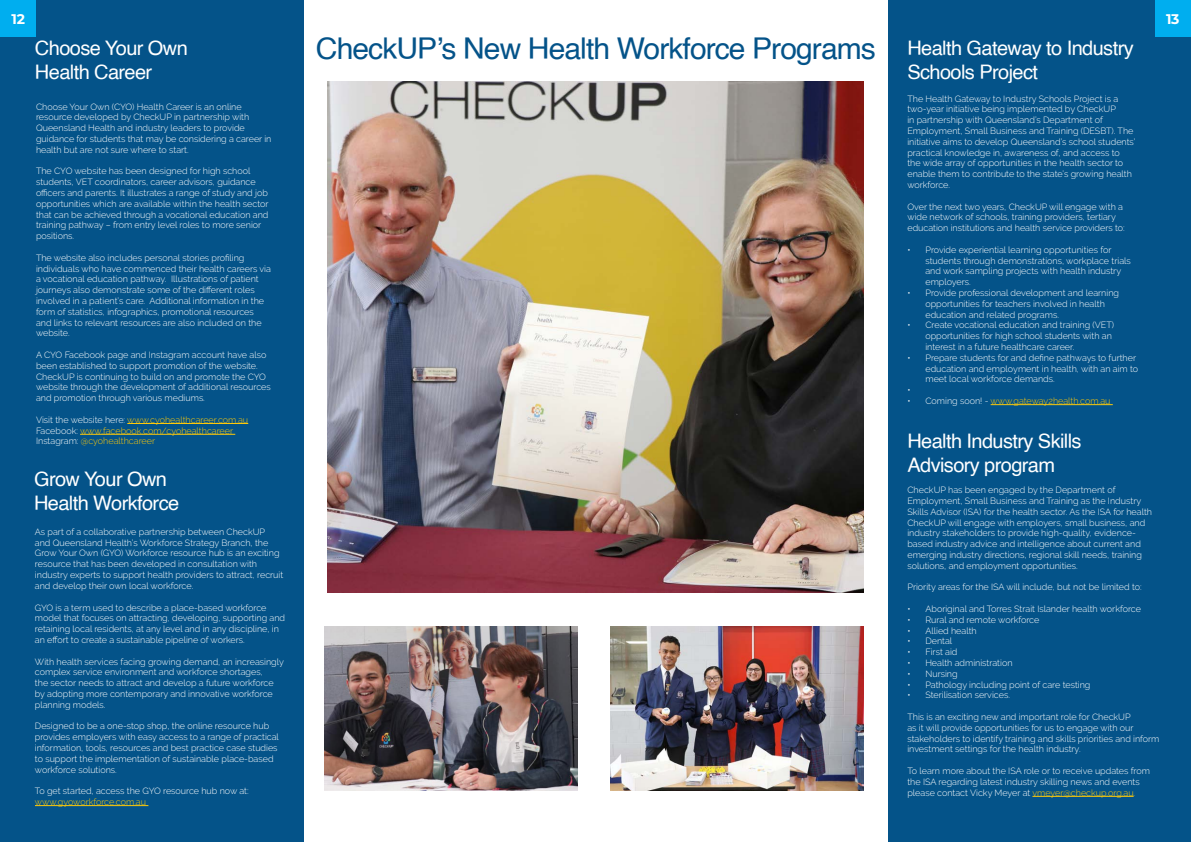
<style>
.page{position:relative;width:1191px;height:842px;background:#fff}
.page>*{position:absolute;margin:0;border:0;box-sizing:border-box;transform-origin:0 0}
.Titles_Green{font:30px "Helvetica";letter-spacing:-.03em;color:#045389}
.Titles_Green-2{font:20px/24px "Helvetica";letter-spacing:-.03em;color:#fff}
.t1{font:700 14px "Montserrat";color:#fff}
.Paragraph_White{font:300 9px/10.8px "Raleway";color:#fff}
.Paragraph_White-2{font:300 9px "Raleway";color:#feca0a}
.s1{color:#fff}
.s2{color:#feca0a}
</style>
<div class="page">
<div style="left:0;top:0;width:303px;height:842px;background:#045389"></div>
<hr style="left:35px;top:805px;width:113px;height:1px;background:#feca0a">
<hr style="left:127px;top:423px;width:121px;height:1px;background:#feca0a">
<hr style="left:80px;top:434px;width:155px;height:1px;background:#feca0a">
<img style="left:327px;top:81px;width:536px;height:512px">
<div style="left:888px;top:0;width:303px;height:842px;background:#045389"></div>
<img style="left:610px;top:626px;width:253px;height:164px">
<hr style="left:990px;top:404px;width:122px;height:1px;background:#feca0a">
<hr style="left:1032px;top:796px;width:101px;height:1px;background:#feca0a">
<img style="left:325px;top:626px;width:252px;height:164px">
<div style="left:0;top:0;width:36px;height:37px;background:#00aeef"></div>
<div style="left:1155px;top:0;width:36px;height:37px;background:#00aeef"></div>
<h3 class="t1" style="left:12px;top:9px;width:15px">12</h3>
<h3 class="t1" style="left:1166px;top:9px;width:15px">13</h3>
<p class="Titles_Green-2" style="left:35px;top:37px;width:154px">Choose Your Own<br>Health Career</p>
<p class="Paragraph_White" style="left:36px;top:101px;width:237px">Choose Your Own (CYO) Health Career is an online resource developed by CheckUP in partnership with Queensland Health and industry leaders to provide guidance for students that may be considering a career in health but are not sure where to start.</p>
<p class="Paragraph_White" style="left:36px;top:166px;width:234px">The CYO website has been designed for high school students, VET coordinators, career advisors, guidance officers and parents. It illustrates a range of study and job opportunities which are available within the health sector that can be achieved through a vocational education and training pathway – from entry level roles to more senior positions.</p>
<p class="Paragraph_White" style="left:36px;top:252px;width:236px">The website also includes personal stories profiling individuals who have commenced their health careers via a vocational education pathway. Illustrations of patient journeys also demonstrate some of the different roles involved in a patient’s care. Additional information in the form of statistics, infographics, promotional resources and links to relevant resources are also included on the website.</p>
<p class="Paragraph_White" style="left:36px;top:349px;width:236px">A CYO Facebook page and Instagram account have also been established to support promotion of the website.<br>CheckUP is continuing to build on and promote the CYO website through the development of additional resources and promotion through various mediums.</p>
<p class="Paragraph_White-2" style="left:36px;top:414px;width:214px"><span class="s1">Visit the website here:</span> www.cyohealthcareer.com.au</p>
<p class="Paragraph_White-2" style="left:36px;top:425px;width:199px"><span class="s1">Facebook:</span> www.facebook.com/cyohealthcareer</p>
<p class="Paragraph_White-2" style="left:36px;top:436px;width:121px"><span class="s1">Instagram:</span> @cyohealthcareer</p>
<p class="Titles_Green-2" style="left:34px;top:467px;width:147px">Grow Your Own<br>Health Workforce</p>
<p class="Paragraph_White" style="left:35px;top:526px;width:250px">As part of a collaborative partnership between CheckUP<br>and Queensland Health’s Workforce Strategy Branch, the Grow Your Own (GYO) Workforce resource hub is an exciting resource that has been developed in consultation with industry experts to support health providers to attract, recruit and develop their own local workforce.</p>
<p class="Paragraph_White" style="left:35px;top:602px;width:252px">GYO is a term used to describe a place-based workforce model that focuses on attracting, developing, supporting and retaining local residents, at any level and in any discipline, in an effort to create a sustainable pipeline of workers.</p>
<p class="Paragraph_White" style="left:35px;top:656px;width:250px">With health services facing growing demand, an increasingly complex service environment and workforce shortages,<br>the sector needs to attract and develop a future workforce by adopting more contemporary and innovative workforce planning models.</p>
<p class="Paragraph_White" style="left:35px;top:721px;width:245px">Designed to be a one-stop shop, the online resource hub provides employers with easy access to a range of practical information, tools, resources and best practice case studies to support the implementation of sustainable place-based workforce solutions.</p>
<p class="Paragraph_White" style="left:35px;top:785px;width:215px">To get started, access the GYO resource hub now at: <span class="s2">www.gyoworkforce.com.au</span></p>
<p class="Titles_Green" style="left:316px;top:25px;width:561px">CheckUP’s New Health Workforce Programs</p>
<p class="Titles_Green-2" style="left:907px;top:37px;width:228px">Health Gateway to Industry<br>Schools Project</p>
<p class="Paragraph_White" style="left:907px;top:93px;width:229px">The Health Gateway to Industry Schools Project is a two-year initiative being implemented by CheckUP<br>in partnership with Queensland’s Department of Employment, Small Business and Training (DESBT). The initiative aims to develop Queensland’s school students’ practical knowledge in, awareness of, and access to<br>the wide array of opportunities in the health sector to enable them to contribute to the state’s growing health workforce.</p>
<p class="Paragraph_White" style="left:907px;top:201px;width:219px">Over the next two years, CheckUP will engage with a wide network of schools, training providers, tertiary education institutions and health service providers to:</p>
<p class="Paragraph_White" style="left:925px;top:244px;width:207px;text-indent:-18px">• Provide experiential learning opportunities for students through demonstrations, workplace trials and work sampling projects with health industry employers.</p>
<p class="Paragraph_White" style="left:925px;top:287px;width:195px;text-indent:-18px">• Provide professional development and learning opportunities for teachers involved in health education and related programs.</p>
<p class="Paragraph_White" style="left:925px;top:320px;width:190px;text-indent:-18px">• Create vocational education and training (VET) opportunities for high school students with an interest in a future healthcare career.</p>
<p class="Paragraph_White" style="left:925px;top:352px;width:214px;text-indent:-18px">• Prepare students for and define pathways to further education and employment in health, with an aim to meet local workforce demands.</p>
<p class="Paragraph_White" style="left:907px;top:385px;width:5px">•</p>
<p class="Paragraph_White-2" style="left:907px;top:395px;width:204px"><span class="s1">• Coming soon! -</span> www.gateway2health.com.au</p>
<p class="Titles_Green-2" style="left:907px;top:430px;width:176px">Health Industry Skills<br>Advisory program</p>
<p class="Paragraph_White" style="left:907px;top:485px;width:246px">CheckUP has been engaged by the Department of Employment, Small Business and Training as the Industry Skills Advisor (ISA) for the health sector. As the ISA for health CheckUP will engage with employers, small business, and industry stakeholders to provide high-quality, evidence&shy;based industry advice and intelligence about current and emerging industry directions, regional skill needs, training solutions, and employment opportunities.</p>
<p class="Paragraph_White" style="left:907px;top:582px;width:236px">Priority areas for the ISA will include, but not be limited to:</p>
<p class="Paragraph_White" style="left:907px;top:603px;width:235px">• Aboriginal and Torres Strait Islander health workforce</p>
<p class="Paragraph_White" style="left:907px;top:614px;width:133px">• Rural and remote workforce</p>
<p class="Paragraph_White" style="left:907px;top:625px;width:71px">• Allied health</p>
<p class="Paragraph_White" style="left:907px;top:636px;width:46px">• Dental</p>
<p class="Paragraph_White" style="left:907px;top:647px;width:52px">• First aid</p>
<p class="Paragraph_White" style="left:907px;top:657px;width:107px">• Health administration</p>
<p class="Paragraph_White" style="left:907px;top:668px;width:52px">• Nursing</p>
<p class="Paragraph_White" style="left:907px;top:679px;width:184px">• Pathology including point of care testing</p>
<p class="Paragraph_White" style="left:907px;top:690px;width:104px">• Sterilisation services.</p>
<p class="Paragraph_White" style="left:907px;top:711px;width:253px">This is an exciting new and important role for CheckUP<br>as it will provide opportunities for us to engage with our stakeholders to identify training and skills priorities and inform investment settings for the health industry.</p>
<p class="Paragraph_White" style="left:907px;top:765px;width:244px">To learn more about the ISA role or to receive updates from the ISA regarding latest industry skilling news and events please contact Vicky Meyer at <span class="s2">vmeyer@checkup.org.au.</span></p>
</div>
